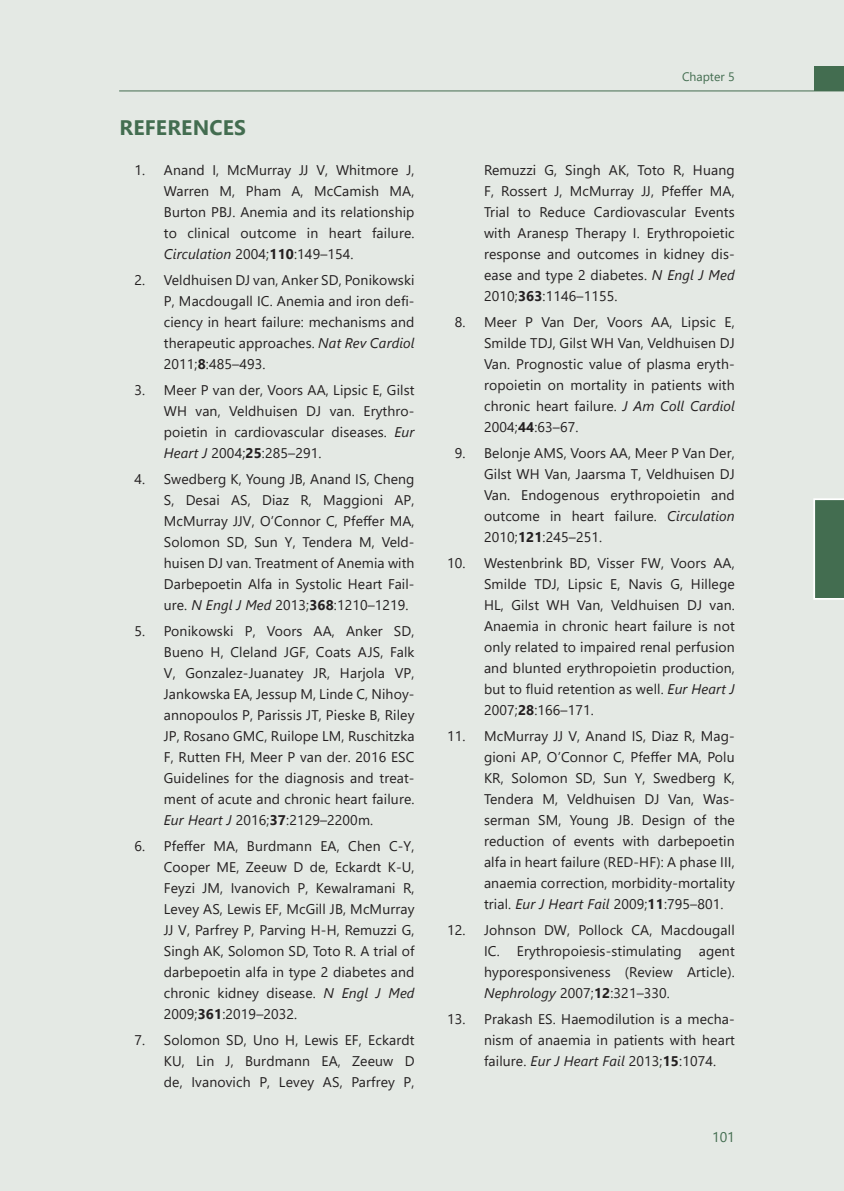
<style>
.page{position:relative;width:844px;height:1191px;background:#fff}
.page>*{position:absolute;margin:0;border:0;box-sizing:border-box;transform-origin:0 0}
.t1{font:700 21px "Segoe UI";letter-spacing:.01em;color:#436d50}
.t2{font:14px/21px "Segoe UI";letter-spacing:.01em;color:#231f20;text-align:justify}
.t3{font:14px "Segoe UI";color:#436d50}
.t4{font:12.25px "Segoe UI";color:#436d50}
.s1{font-style:italic}
.s2{font-weight:700}
</style>
<div class="page">
<div style="left:0;top:0;width:843px;height:1191px;background:#e4e9e4"></div>
<hr style="left:119px;top:90px;width:724px;height:1px;background:#436d50">
<div style="left:814px;top:66px;width:29px;height:25px;background:#436d50"></div>
<svg style="left:813px;top:498px;width:30px;height:102px;background:#567c62"></svg>
<h1 class="t1" style="left:119px;top:113px;width:128px">REFERENCES</h1>
<p class="t2" style="left:164px;top:158px;width:252px;text-indent:-29px">1. Anand I, McMurray JJ V, Whitmore J, Warren M, Pham A, McCamish MA, Burton PBJ. Anemia and its relationship to clinical outcome in heart failure.<br><span class="s1">Circulation</span> 2004;<span class="s2">110</span>:149–154.</p>
<p class="t2" style="left:164px;top:268px;width:252px;text-indent:-29px">2. Veldhuisen DJ van, Anker SD, Ponikowski P, Macdougall IC. Anemia and iron defi&shy;ciency in heart failure: mechanisms and therapeutic approaches. <span class="s1">Nat Rev Cardiol </span>2011;<span class="s2">8</span>:485–493.</p>
<p class="t2" style="left:164px;top:378px;width:252px;text-indent:-29px">3. Meer P van der, Voors AA, Lipsic E, Gilst WH van, Veldhuisen DJ van. Erythro&shy;poietin in cardiovascular diseases. <span class="s1">Eur Heart J</span> 2004;<span class="s2">25</span>:285–291.</p>
<p class="t2" style="left:164px;top:467px;width:252px;text-indent:-29px">4. Swedberg K, Young JB, Anand IS, Cheng S, Desai AS, Diaz R, Maggioni AP, McMurray JJV, O’Connor C, Pfeffer MA, Solomon SD, Sun Y, Tendera M, Veld&shy;huisen DJ van. Treatment of Anemia with Darbepoetin Alfa in Systolic Heart Fail&shy;ure. <span class="s1">N Engl J Med</span> 2013;<span class="s2">368</span>:1210–1219.</p>
<p class="t2" style="left:164px;top:619px;width:252px;text-indent:-29px">5. Ponikowski P, Voors AA, Anker SD, Bueno H, Cleland JGF, Coats AJS, Falk V, Gonzalez-Juanatey JR, Harjola VP, Jankowska EA, Jessup M, Linde C, Nihoy&shy;annopoulos P, Parissis JT, Pieske B, Riley JP, Rosano GMC, Ruilope LM, Ruschitzka F, Rutten FH, Meer P van der. 2016 ESC Guidelines for the diagnosis and treat&shy;ment of acute and chronic heart failure.<br><span class="s1">Eur Heart J</span> 2016;<span class="s2">37</span>:2129–2200m.</p>
<p class="t2" style="left:164px;top:834px;width:252px;text-indent:-29px">6. Pfeffer MA, Burdmann EA, Chen C-Y, Cooper ME, Zeeuw D de, Eckardt K-U, Feyzi JM, Ivanovich P, Kewalramani R, Levey AS, Lewis EF, McGill JB, McMurray JJ V, Parfrey P, Parving H-H, Remuzzi G, Singh AK, Solomon SD, Toto R. A trial of darbepoetin alfa in type 2 diabetes and chronic kidney disease. <span class="s1">N Engl J Med </span>2009;<span class="s2">361</span>:2019–2032.</p>
<p class="t2" style="left:164px;top:1028px;width:252px;text-indent:-29px">7. Solomon SD, Uno H, Lewis EF, Eckardt KU, Lin J, Burdmann EA, Zeeuw D de, Ivanovich P, Levey AS, Parfrey P,</p>
<p class="t4" style="left:681px;top:67px;width:54px">Chapter 5</p>
<p class="t2" style="left:484px;top:159px;width:252px">Remuzzi G, Singh AK, Toto R, Huang F, Rossert J, McMurray JJ, Pfeffer MA, Trial to Reduce Cardiovascular Events with Aranesp Therapy I. Erythropoietic response and outcomes in kidney dis&shy;ease and type 2 diabetes. <span class="s1">N Engl J Med </span>2010;<span class="s2">363</span>:1146–1155.</p>
<p class="t2" style="left:484px;top:311px;width:252px;text-indent:-29px">8. Meer P Van Der, Voors AA, Lipsic E, Smilde TDJ, Gilst WH Van, Veldhuisen DJ Van. Prognostic value of plasma eryth&shy;ropoietin on mortality in patients with chronic heart failure. <span class="s1">J Am Coll Cardiol </span>2004;<span class="s2">44</span>:63–67.</p>
<p class="t2" style="left:484px;top:442px;width:252px;text-indent:-29px">9. Belonje AMS, Voors AA, Meer P Van Der, Gilst WH Van, Jaarsma T, Veldhuisen DJ Van. Endogenous erythropoietin and outcome in heart failure. <span class="s1">Circulation </span>2010;<span class="s2">121</span>:245–251.</p>
<p class="t2" style="left:484px;top:552px;width:252px;text-indent:-37px">10. Westenbrink BD, Visser FW, Voors AA, Smilde TDJ, Lipsic E, Navis G, Hillege HL, Gilst WH Van, Veldhuisen DJ van.<br>Anaemia in chronic heart failure is not only related to impaired renal perfusion and blunted erythropoietin production, but to fluid retention as well. <span class="s1">Eur Heart J </span>2007;<span class="s2">28</span>:166–171.</p>
<p class="t2" style="left:484px;top:725px;width:252px;text-indent:-37px">11. McMurray JJ V, Anand IS, Diaz R, Mag&shy;gioni AP, O’Connor C, Pfeffer MA, Polu KR, Solomon SD, Sun Y, Swedberg K, Tendera M, Veldhuisen DJ Van, Was&shy;serman SM, Young JB. Design of the reduction of events with darbepoetin alfa in heart failure (RED-HF): A phase III, anaemia correction, morbidity-mortality trial. <span class="s1">Eur J Heart Fail</span> 2009;<span class="s2">11</span>:795–801.</p>
<p class="t2" style="left:484px;top:918px;width:252px;text-indent:-37px">12. Johnson DW, Pollock CA, Macdougall IC. Erythropoiesis-stimulating agent hyporesponsiveness (Review Article).<br><span class="s1">Nephrology</span> 2007;<span class="s2">12</span>:321–330.</p>
<p class="t2" style="left:484px;top:1007px;width:252px;text-indent:-37px">13. Prakash ES. Haemodilution is a mecha&shy;nism of anaemia in patients with heart failure. <span class="s1">Eur J Heart Fail</span> 2013;<span class="s2">15</span>:1074.</p>
<p class="t3" style="left:712px;top:1127px;width:24px">101</p>
</div>
